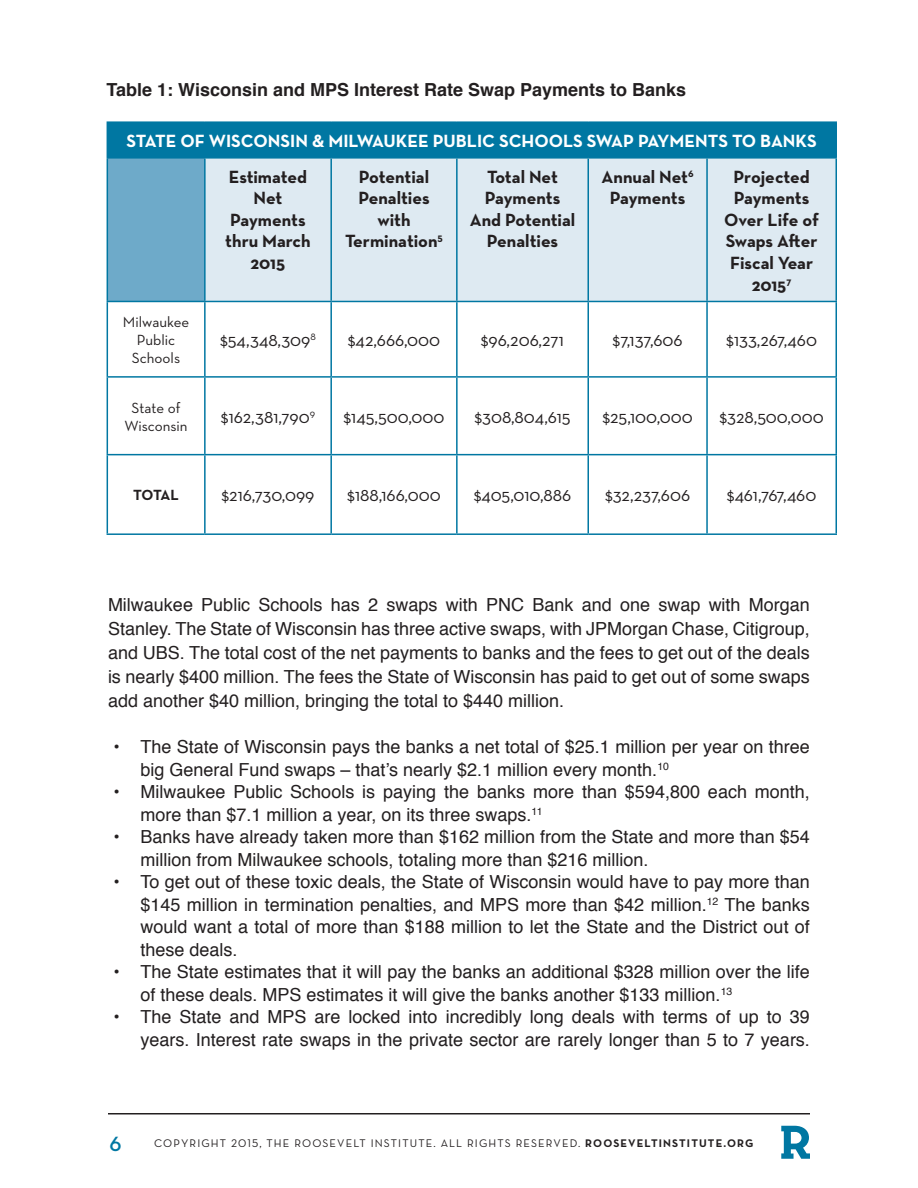
<style>
.page{position:relative;width:918px;height:1188px;background:#fff}
.page>*{position:absolute;margin:0;border:0;box-sizing:border-box;transform-origin:0 0}
.t1{font:700 21px "Neutraface Display";color:#0077a2}
.t2{font:18px/22.5px "Helvetica";color:#231f20}
.t3{font:18px "Neutraface Text";color:#231f20}
.t4{font:700 18px/21.6px "Neutraface Text";color:#231f20;text-align:center}
.t5{font:700 18px "Neutraface Text";color:#fff}
.t6{font:700 18px "Helvetica";color:#231f20}
.t7{font:15px/18px "Neutraface Text";color:#231f20;text-align:center}
.t8{font:700 15px "Neutraface Text";letter-spacing:-.04em;color:#231f20}
.t9{font:11.25px "Neutraface Text";letter-spacing:.1em;color:#231f20}
.s1{font-weight:700}
</style>
<div class="page">
<hr style="left:108px;top:1113px;width:702px;height:1px;background:#231f20">
<svg style="left:781px;top:1126px;width:29px;height:33px"></svg>
<div style="left:107px;top:122px;width:729px;height:36px;background:#0077a2"></div>
<div style="left:107px;top:158px;width:98px;height:143px;background:#6eaac9"></div>
<div style="left:206px;top:159px;width:630px;height:142px;background:#deeaf2"></div>
<hr style="left:107px;top:157px;width:98px;height:2px;background:#0077a2">
<hr style="left:107px;top:159px;width:1px;height:142px;background:#0077a2">
<hr style="left:205px;top:157px;width:126px;height:2px;background:#0077a2">
<hr style="left:204px;top:159px;width:2px;height:142px;background:#0077a2">
<hr style="left:331px;top:157px;width:126px;height:2px;background:#0077a2">
<hr style="left:330px;top:159px;width:2px;height:142px;background:#0077a2">
<hr style="left:457px;top:157px;width:131px;height:2px;background:#0077a2">
<hr style="left:456px;top:159px;width:2px;height:142px;background:#0077a2">
<hr style="left:588px;top:157px;width:119px;height:2px;background:#0077a2">
<hr style="left:587px;top:159px;width:2px;height:142px;background:#0077a2">
<hr style="left:707px;top:157px;width:130px;height:2px;background:#0077a2">
<hr style="left:706px;top:159px;width:2px;height:142px;background:#0077a2">
<hr style="left:836px;top:159px;width:1px;height:142px;background:#0077a2">
<hr style="left:107px;top:301px;width:98px;height:1px;background:#0077a2">
<hr style="left:107px;top:302px;width:1px;height:74px;background:#0077a2">
<hr style="left:205px;top:301px;width:126px;height:1px;background:#0077a2">
<hr style="left:204px;top:302px;width:2px;height:74px;background:#0077a2">
<hr style="left:331px;top:301px;width:126px;height:1px;background:#0077a2">
<hr style="left:330px;top:302px;width:2px;height:74px;background:#0077a2">
<hr style="left:457px;top:301px;width:131px;height:1px;background:#0077a2">
<hr style="left:456px;top:302px;width:2px;height:74px;background:#0077a2">
<hr style="left:588px;top:301px;width:119px;height:1px;background:#0077a2">
<hr style="left:587px;top:302px;width:2px;height:74px;background:#0077a2">
<hr style="left:707px;top:301px;width:130px;height:1px;background:#0077a2">
<hr style="left:706px;top:302px;width:2px;height:74px;background:#0077a2">
<hr style="left:836px;top:302px;width:1px;height:74px;background:#0077a2">
<hr style="left:107px;top:376px;width:98px;height:2px;background:#0077a2">
<hr style="left:107px;top:378px;width:1px;height:76px;background:#0077a2">
<hr style="left:205px;top:376px;width:126px;height:2px;background:#0077a2">
<hr style="left:204px;top:378px;width:2px;height:76px;background:#0077a2">
<hr style="left:331px;top:376px;width:126px;height:2px;background:#0077a2">
<hr style="left:330px;top:378px;width:2px;height:76px;background:#0077a2">
<hr style="left:457px;top:376px;width:131px;height:2px;background:#0077a2">
<hr style="left:456px;top:378px;width:2px;height:76px;background:#0077a2">
<hr style="left:588px;top:376px;width:119px;height:2px;background:#0077a2">
<hr style="left:587px;top:378px;width:2px;height:76px;background:#0077a2">
<hr style="left:707px;top:376px;width:130px;height:2px;background:#0077a2">
<hr style="left:706px;top:378px;width:2px;height:76px;background:#0077a2">
<hr style="left:836px;top:378px;width:1px;height:76px;background:#0077a2">
<hr style="left:107px;top:454px;width:98px;height:1px;background:#0077a2">
<hr style="left:107px;top:455px;width:1px;height:78px;background:#0077a2">
<hr style="left:205px;top:454px;width:126px;height:1px;background:#0077a2">
<hr style="left:204px;top:455px;width:2px;height:78px;background:#0077a2">
<hr style="left:331px;top:454px;width:126px;height:1px;background:#0077a2">
<hr style="left:330px;top:455px;width:2px;height:78px;background:#0077a2">
<hr style="left:457px;top:454px;width:131px;height:1px;background:#0077a2">
<hr style="left:456px;top:455px;width:2px;height:78px;background:#0077a2">
<hr style="left:588px;top:454px;width:119px;height:1px;background:#0077a2">
<hr style="left:587px;top:455px;width:2px;height:78px;background:#0077a2">
<hr style="left:707px;top:454px;width:130px;height:1px;background:#0077a2">
<hr style="left:706px;top:455px;width:2px;height:78px;background:#0077a2">
<hr style="left:836px;top:455px;width:1px;height:78px;background:#0077a2">
<hr style="left:107px;top:533px;width:98px;height:2px;background:#0077a2">
<hr style="left:205px;top:533px;width:126px;height:2px;background:#0077a2">
<hr style="left:331px;top:533px;width:126px;height:2px;background:#0077a2">
<hr style="left:457px;top:533px;width:131px;height:2px;background:#0077a2">
<hr style="left:588px;top:533px;width:119px;height:2px;background:#0077a2">
<hr style="left:707px;top:533px;width:130px;height:2px;background:#0077a2">
<hr style="left:107px;top:121px;width:98px;height:2px;background:#0077a2">
<hr style="left:205px;top:121px;width:126px;height:2px;background:#0077a2">
<hr style="left:331px;top:121px;width:126px;height:2px;background:#0077a2">
<hr style="left:457px;top:121px;width:131px;height:2px;background:#0077a2">
<hr style="left:588px;top:121px;width:119px;height:2px;background:#0077a2">
<hr style="left:707px;top:121px;width:130px;height:2px;background:#0077a2">
<hr style="left:836px;top:123px;width:1px;height:34px;background:#0077a2">
<p class="t6" style="left:107px;top:75px;width:581px">Table 1: Wisconsin and MPS Interest Rate Swap Payments to Banks</p>
<p class="t5" style="left:127px;top:129px;width:692px">STATE OF WISCONSIN &amp; MILWAUKEE PUBLIC SCHOOLS SWAP PAYMENTS TO BANKS</p>
<p class="t4" style="left:225px;top:166px;width:87px">Estimated<br>Net<br>Payments thru March<br>2015</p>
<p class="t4" style="left:345px;top:166px;width:99px">Potential<br>Penalties with<br>Termination<sup>5</sup></p>
<p class="t4" style="left:470px;top:166px;width:107px">Total Net<br>Payments<br>And Potential<br>Penalties</p>
<p class="t4" style="left:602px;top:166px;width:94px">Annual Net<sup>6<br></sup>Payments</p>
<p class="t4" style="left:724px;top:166px;width:96px">Projected<br>Payments<br>Over Life of<br>Swaps After<br>Fiscal Year<br>2015<sup>7</sup></p>
<p class="t7" style="left:123px;top:313px;width:68px">Milwaukee<br>Public<br>Schools</p>
<p class="t3" style="left:220px;top:329px;width:97px">$54,348,309<sup>8</sup></p>
<p class="t3" style="left:348px;top:329px;width:94px">$42,666,000</p>
<p class="t3" style="left:481px;top:329px;width:85px">$96,206,271</p>
<p class="t3" style="left:613px;top:329px;width:72px">$7,137,606</p>
<p class="t3" style="left:726px;top:329px;width:92px">$133,267,460</p>
<p class="t7" style="left:124px;top:398px;width:65px">State of<br>Wisconsin</p>
<p class="t3" style="left:221px;top:405px;width:96px">$162,381,790<sup>9</sup></p>
<p class="t3" style="left:344px;top:405px;width:102px">$145,500,000</p>
<p class="t3" style="left:475px;top:405px;width:97px">$308,804,615</p>
<p class="t3" style="left:602px;top:405px;width:92px">$25,100,000</p>
<p class="t3" style="left:720px;top:405px;width:106px">$328,500,000</p>
<p class="t8" style="left:133px;top:486px;width:47px">TOTAL</p>
<p class="t3" style="left:221px;top:484px;width:95px">$216,730,099</p>
<p class="t3" style="left:347px;top:484px;width:95px">$188,166,000</p>
<p class="t3" style="left:474px;top:484px;width:99px">$405,010,886</p>
<p class="t3" style="left:605px;top:484px;width:87px">$32,237,606</p>
<p class="t3" style="left:727px;top:484px;width:91px">$461,767,460</p>
<p class="t2" style="left:108px;top:593px;width:703px;line-height:24px;text-align:justify">Milwaukee Public Schools has 2 swaps with PNC Bank and one swap with Morgan Stanley. The State of Wisconsin has three active swaps, with JPMorgan Chase, Citigroup, and UBS. The total cost of the net payments to banks and the fees to get out of the deals is nearly $400 million. The fees the State of Wisconsin has paid to get out of some swaps add another $40 million, bringing the total to $440 million.</p>
<p class="t2" style="left:140px;top:736px;width:671px;text-indent:-27px">• The State of Wisconsin pays the banks a net total of $25.1 million per year on three big General Fund swaps – that’s nearly $2.1 million every month.<sup>10</sup></p>
<p class="t2" style="left:140px;top:781px;width:671px;text-indent:-27px">• Milwaukee Public Schools is paying the banks more than $594,800 each month, more than $7.1 million a year, on its three swaps.<sup>11</sup></p>
<p class="t2" style="left:140px;top:826px;width:671px;text-indent:-27px">• Banks have already taken more than $162 million from the State and more than $54 million from Milwaukee schools, totaling more than $216 million.</p>
<p class="t2" style="left:140px;top:871px;width:671px;text-align:justify;text-indent:-27px">• To get out of these toxic deals, the State of Wisconsin would have to pay more than $145 million in termination penalties, and MPS more than $42 million.<sup>12</sup> The banks would want a total of more than $188 million to let the State and the District out of these deals.</p>
<p class="t2" style="left:140px;top:961px;width:671px;text-indent:-27px">• The State estimates that it will pay the banks an additional $328 million over the life of these deals. MPS estimates it will give the banks another $133 million.<sup>13</sup></p>
<p class="t2" style="left:113px;top:1006px;width:698px;text-align:right">• The State and MPS are locked into incredibly long deals with terms of up to 39 years. Interest rate swaps in the private sector are rarely longer than 5 to 7 years.</p>
<p class="t1" style="left:110px;top:1132px;width:14px">6</p>
<p class="t9" style="left:154px;top:1136px;width:601px">COPYRIGHT 2015, THE ROOSEVELT INSTITUTE. ALL RIGHTS RESERVED. <span class="s1">ROOSEVELTINSTITUTE.ORG</span></p>
</div>
